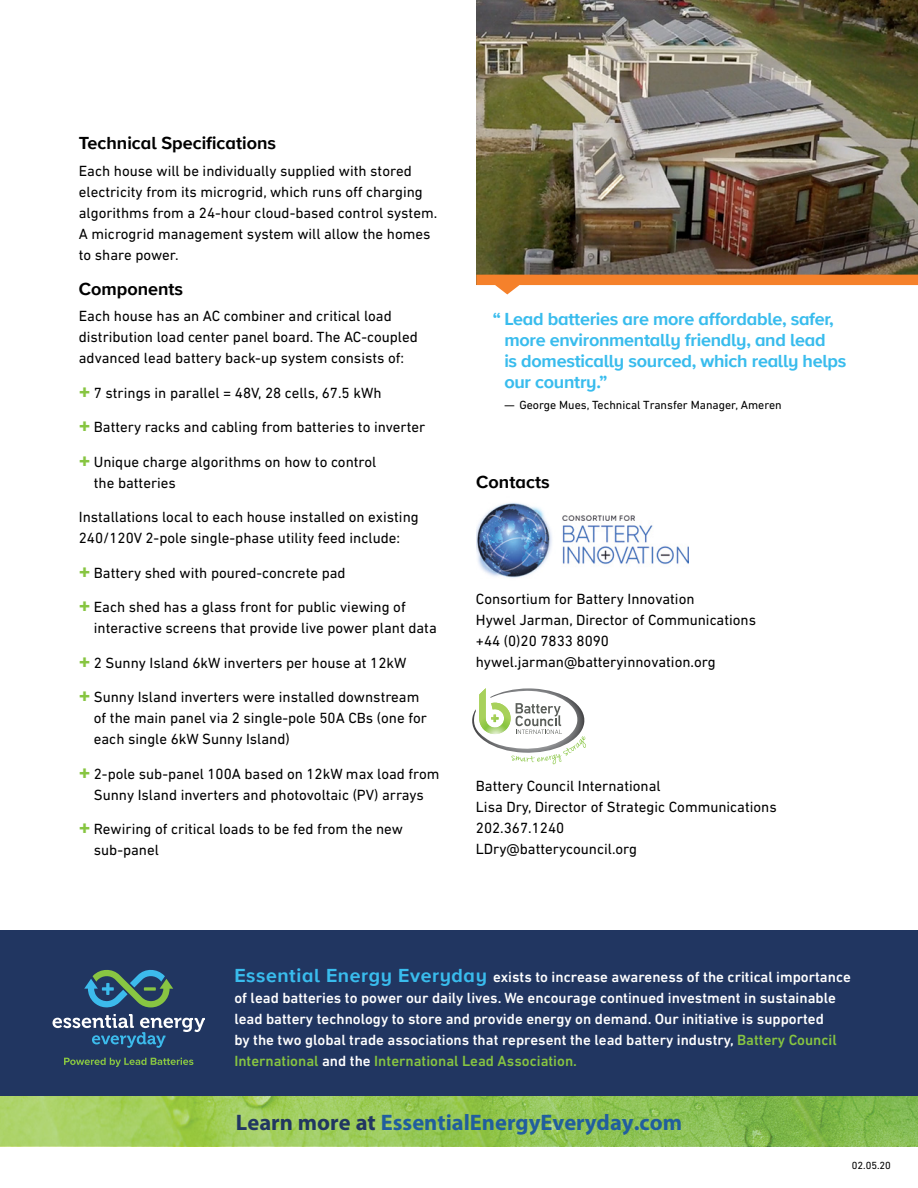
<style>
.page{position:relative;width:918px;height:1188px;background:#fff}
.page>*{position:absolute;margin:0;border:0;box-sizing:border-box;transform-origin:0 0}
.t1{font:700 22.5px "Myriad Pro";color:#215e9e}
.t2{font:700 18px/21px "Proxima Nova A";letter-spacing:-.015em;color:#39bced}
.t3{font:700 18px "Proxima Nova A";color:#000}
.t4{font:15px/21px "DIN Next LT Pro";color:#000}
.t5{font:500 15px/21px "DIN Next LT Pro";color:#fff}
.t6{font:12px "DIN Next LT Pro";color:#000}
.t7{font:10.5px "DIN Next LT Pro";color:#000}
.s1{font-weight:700;font-size:21px;color:#87c541}
.s2{font-family:"Proxima Nova A";font-weight:700;font-size:19.5px;color:#39bced}
.s3{color:#87c541}
.s4{color:#213661}
</style>
<div class="page">
<img style="left:476px;top:0;width:442px;height:275px">
<div style="left:0;top:931px;width:918px;height:215px;background:#213661"></div>
<svg style="left:64px;top:1058px;width:129px;height:9px"></svg>
<svg style="left:52px;top:1014px;width:153px;height:34px"></svg>
<svg style="left:84px;top:970px;width:89px;height:38px"></svg>
<svg style="left:0;top:1097px;width:918px;height:49px;background:#95c657"></svg>
<svg style="left:476px;top:275px;width:442px;height:19px"></svg>
<img style="left:477px;top:503px;width:212px;height:75px">
<svg style="left:472px;top:688px;width:114px;height:76px"></svg>
<p class="t3" style="left:79px;top:130px;width:199px">Technical Specifications</p>
<p class="t4" style="left:79px;top:160px;width:360px">Each house will be individually supplied with stored electricity from its microgrid, which runs off charging algorithms from a 24-hour cloud-based control system.<br>A microgrid management system will allow the homes to share power.</p>
<p class="t3" style="left:79px;top:275px;width:106px">Components</p>
<p class="t4" style="left:79px;top:305px;width:340px">Each house has an AC combiner and critical load distribution load center panel board. The AC-coupled advanced lead battery back-up system consists of:</p>
<p class="t4" style="left:79px;top:382px;width:304px"><span class="s1">+</span> 7 strings in parallel = 48V, 28 cells, 67.5 kWh</p>
<p class="t4" style="left:79px;top:416px;width:348px"><span class="s1">+</span> Battery racks and cabling from batteries to inverter</p>
<p class="t4" style="left:94px;top:451px;width:284px;text-indent:-15px"><span class="s1">+</span> Unique charge algorithms on how to control the batteries</p>
<p class="t4" style="left:79px;top:506px;width:341px">Installations local to each house installed on existing<br>240/120V 2-pole single-phase utility feed include:</p>
<p class="t4" style="left:79px;top:562px;width:268px"><span class="s1">+</span> Battery shed with poured-concrete pad</p>
<p class="t4" style="left:94px;top:596px;width:344px;text-indent:-15px"><span class="s1">+</span> Each shed has a glass front for public viewing of interactive screens that provide live power plant data</p>
<p class="t4" style="left:79px;top:652px;width:329px"><span class="s1">+</span> 2 Sunny Island 6kW inverters per house at 12kW</p>
<p class="t4" style="left:94px;top:686px;width:335px;text-indent:-15px"><span class="s1">+</span> Sunny Island inverters were installed downstream of the main panel via 2 single-pole 50A CBs (one for each single 6kW Sunny Island)</p>
<p class="t4" style="left:79px;top:763px;width:362px;text-align:center"><span class="s1">+</span> 2-pole sub-panel 100A based on 12kW max load from<br>Sunny Island inverters and photovoltaic (PV) arrays</p>
<p class="t4" style="left:94px;top:818px;width:311px;text-indent:-15px"><span class="s1">+</span> Rewiring of critical loads to be fed from the new sub-panel</p>
<p class="t2" style="left:504px;top:308px;width:344px;text-indent:-12px">“ Lead batteries are more affordable, safer, more environmentally friendly, and lead<br>is domestically sourced, which really helps our country.”</p>
<p class="t6" style="left:504px;top:398px;width:279px">— George Mues, Technical Transfer Manager, Ameren</p>
<p class="t3" style="left:476px;top:468px;width:75px">Contacts</p>
<p class="t4" style="left:476px;top:588px;width:282px">Consortium for Battery Innovation<br>Hywel Jarman, Director of Communications +44 (0)20 7833 8090 hywel.jarman@batteryinnovation.org</p>
<p class="t4" style="left:476px;top:776px;width:302px">Battery Council International<br>Lisa Dry, Director of Strategic Communications<br>202.367.1240<br>LDry@batterycouncil.org</p>
<p class="t5" style="left:234px;top:967px;width:618px"><span class="s2">Essential Energy Everyday</span> exists to increase awareness of the critical importance of lead batteries to power our daily lives. We encourage continued investment in sustainable lead battery technology to store and provide energy on demand. Our initiative is supported<br>by the two global trade associations that represent the lead battery industry, <span class="s3">Battery Council International</span> and the <span class="s3">International Lead Association.</span></p>
<h1 class="t1" style="left:236px;top:1108px;width:448px"><span class="s4">Learn more at</span> EssentialEnergyEveryday.com</h1>
<p class="t7" style="left:852px;top:1159px;width:41px">02.05.20</p>
</div>
